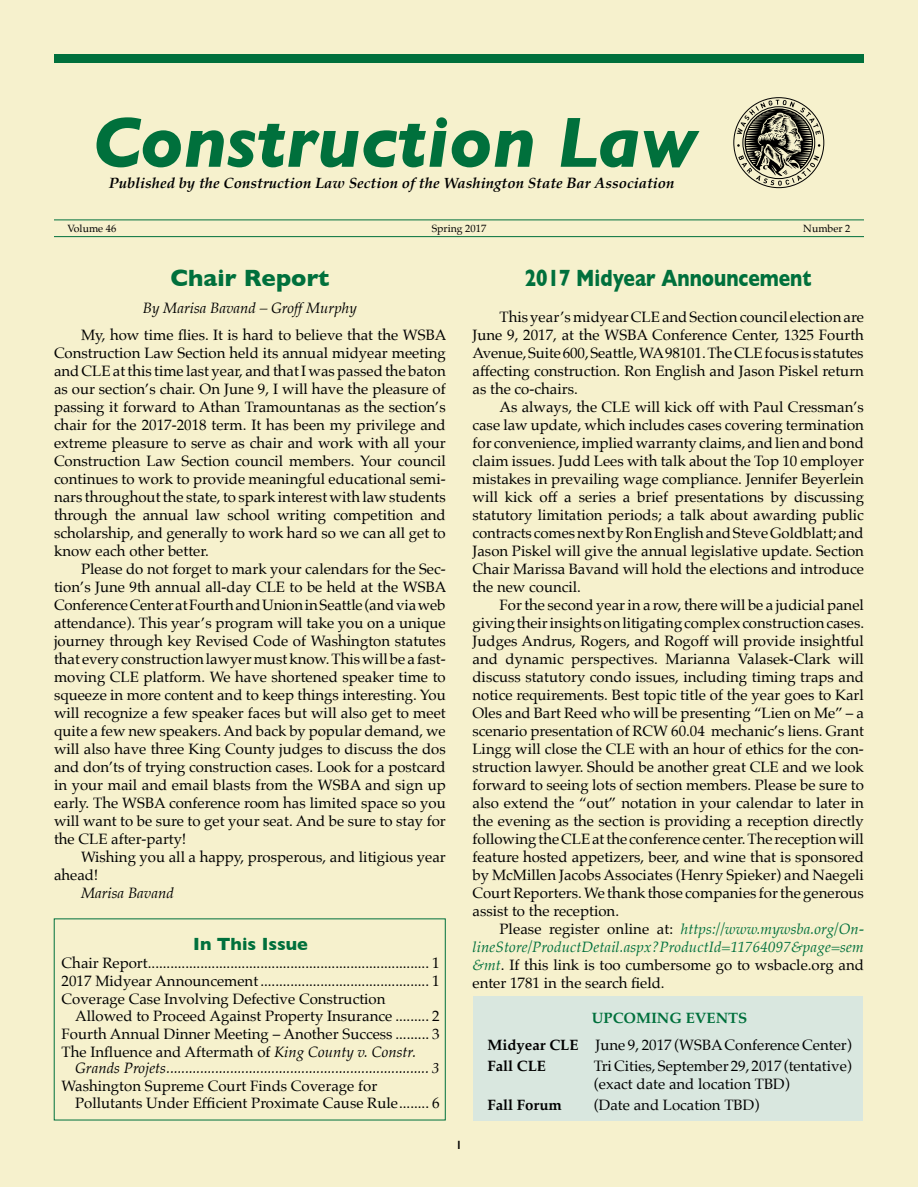
<style>
.page{position:relative;width:918px;height:1188px;background:#fff}
.page>*{position:absolute;margin:0;border:0;box-sizing:border-box;transform-origin:0 0}
.banner{font:italic 700 72px "Gill Sans";color:#00703c}
.title_noline_col_brk{font:700 24px "Gill Sans";color:#00703c;scale:.8 1}
.title_noline{font:700 24px "Gill Sans";color:#00703c}
.TOC_title{font:700 18px "Gill Sans";color:#00703c}
.body{font:15px/18px "Palatino";color:#000;text-align:justify}
.bodywhalfsp{font:15px/18px "Palatino";color:#000;text-align:justify}
.bodywsp{font:15px/18px "Palatino";color:#000;text-align:justify}
.byline{font:italic 15px/16.5px "Palatino";color:#000}
.bodynoind{font:15px/18px "Palatino";color:#000}
.tagline{font:italic 700 15px "Palatino";color:#000}
.bodynoind_whalfsp{font:15px "Palatino";color:#000}
.bodynoind-2{font:700 15px "Palatino";color:#000}
.sub{font:700 15px "Palatino";color:#00703c}
.body-2{font:italic 15px "Palatino";color:#000}
.folio{font:600 12px "Gill Sans";color:#000}
.t1{font:10.5px "Palatino";color:#000}
.s1{font-style:normal}
.s2{font-style:italic;color:#00703c}
.s3{font-weight:700}
</style>
<div class="page">
<div style="left:0;top:0;width:918px;height:1186px;background:#f6f1cd"></div>
<div style="left:54px;top:54px;width:810px;height:9px;background:#00703c"></div>
<hr style="left:54px;top:236px;width:810px;height:1px;background:#00703c">
<hr style="left:54px;top:220px;width:810px;height:1px;background:#00703c">
<div style="left:473px;top:996px;width:390px;height:124px;background:#d9e7df"></div>
<svg style="left:737px;top:100px;width:84px;height:86px"></svg>
<p class="banner" style="left:93px;top:100px;width:606px">Construction Law</p>
<p class="tagline" style="left:109px;top:171px;width:567px">Published by the Construction Law Section of the Washington State Bar Association</p>
<p class="t1" style="left:68px;top:220px;width:50px">Volume 46</p>
<p class="t1" style="left:432px;top:220px;width:56px">Spring 2017</p>
<p class="t1" style="left:803px;top:220px;width:49px">Number 2</p>
<p class="title_noline" style="left:170px;top:264px;width:161px">Chair Report</p>
<p class="byline" style="left:143px;top:300px;width:216px">By Marisa Bavand – Groff Murphy</p>
<p class="bodywhalfsp" style="left:54px;top:326px;width:394px;text-indent:27px">My, how time flies. It is hard to believe that the WSBA Construction Law Section held its annual midyear meeting and CLE at this time last year, and that I was passed the baton as our section’s chair. On June 9, I will have the pleasure of passing it forward to Athan Tramountanas as the section’s chair for the 2017-2018 term. It has been my privilege and extreme pleasure to serve as chair and work with all your Construction Law Section council members. Your council continues to work to provide meaningful educational semi&shy;nars throughout the state, to spark interest with law students through the annual law school writing competition and scholarship, and generally to work hard so we can all get to know each other better.</p>
<p class="body" style="left:54px;top:560px;width:394px;text-indent:27px">Please do not forget to mark your calendars for the Sec&shy;tion’s June 9th annual all-day CLE to be held at the WSBA Conference Center at Fourth and Union in Seattle (and via web attendance). This year’s program will take you on a unique journey through key Revised Code of Washington statutes that every construction lawyer must know. This will be a fast&shy;moving CLE platform. We have shortened speaker time to squeeze in more content and to keep things interesting. You will recognize a few speaker faces but will also get to meet quite a few new speakers. And back by popular demand, we will also have three King County judges to discuss the dos and don’ts of trying construction cases. Look for a postcard in your mail and email blasts from the WSBA and sign up early. The WSBA conference room has limited space so you will want to be sure to get your seat. And be sure to stay for the CLE after-party!</p>
<p class="body" style="left:54px;top:848px;width:393px;text-indent:27px">Wishing you all a happy, prosperous, and litigious year ahead!</p>
<p class="body-2" style="left:81px;top:881px;width:94px">Marisa Bavand</p>
<p class="TOC_title" style="left:193px;top:934px;width:116px">In This Issue</p>
<p class="body" style="left:62px;top:954px;width:380px">Chair Report........................................................................... 1</p>
<p class="body" style="left:62px;top:972px;width:379px">2017 Midyear Announcement............................................. 1</p>
<p class="body" style="left:75px;top:991px;width:366px;line-height:16.5px;text-indent:-13px">Coverage Case Involving Defective Construction<br>Allowed to Proceed Against Property Insurance ......... 2</p>
<p class="body" style="left:62px;top:1025px;width:379px">Fourth Annual Dinner Meeting – Another Success ......... 3</p>
<p class="byline" style="left:75px;top:1043px;width:366px;text-indent:-13px"><span class="s1">The Influence and Aftermath of</span> King County v. Constr.<br>Grands Projets...................................................................... 3</p>
<p class="body" style="left:75px;top:1078px;width:366px;line-height:16.5px;text-indent:-13px">Washington Supreme Court Finds Coverage for<br>Pollutants Under Efficient Proximate Cause Rule........ 6</p>
<p class="folio" style="left:456px;top:1137px;width:8px">1</p>
<p class="title_noline_col_brk" style="left:525px;top:264px;width:360px">2017 Midyear Announcement</p>
<p class="bodywsp" style="left:472px;top:308px;width:393px;text-indent:27px">This year’s midyear CLE and Section council election are June 9, 2017, at the WSBA Conference Center, 1325 Fourth Avenue, Suite 600, Seattle, WA 98101. The CLE focus is statutes affecting construction. Ron English and Jason Piskel return as the co-chairs.</p>
<p class="body" style="left:472px;top:398px;width:393px;text-indent:27px">As always, the CLE will kick off with Paul Cressman’s case law update, which includes cases covering termination for convenience, implied warranty claims, and lien and bond claim issues. Judd Lees with talk about the Top 10 employer mistakes in prevailing wage compliance. Jennifer Beyerlein will kick off a series a brief presentations by discussing statutory limitation periods; a talk about awarding public contracts comes next by Ron English and Steve Goldblatt; and Jason Piskel will give the annual legislative update. Section Chair Marissa Bavand will hold the elections and introduce the new council.</p>
<p class="body" style="left:472px;top:596px;width:393px;text-indent:27px">For the second year in a row, there will be a judicial panel giving their insights on litigating complex construction cases.<br>Judges Andrus, Rogers, and Rogoff will provide insightful and dynamic perspectives. Marianna Valasek-Clark will discuss statutory condo issues, including timing traps and notice requirements. Best topic title of the year goes to Karl Oles and Bart Reed who will be presenting “Lien on Me” – a scenario presentation of RCW 60.04 mechanic’s liens. Grant Lingg will close the CLE with an hour of ethics for the con&shy;struction lawyer. Should be another great CLE and we look forward to seeing lots of section members. Please be sure to also extend the “out” notation in your calendar to later in the evening as the section is providing a reception directly following the CLE at the conference center. The reception will feature hosted appetizers, beer, and wine that is sponsored by McMillen Jacobs Associates (Henry Spieker) and Naegeli Court Reporters. We thank those companies for the generous assist to the reception.</p>
<p class="body" style="left:472px;top:920px;width:393px;text-indent:27px">Please register online at: <span class="s2">https://www.mywsba.org/On&shy;lineStore/ProductDetail.aspx?ProductId=11764097&amp;page=sem &amp;mt</span>. If this link is too cumbersome go to wsbacle.org and enter 1781 in the search field.</p>
<p class="sub" style="left:592px;top:1006px;width:157px">UPCOMING EVENTS</p>
<p class="bodynoind_whalfsp" style="left:487px;top:1033px;width:366px"><span class="s3">Midyear CLE</span> June 9, 2017 (WSBA Conference Center)</p>
<p class="bodynoind-2" style="left:487px;top:1054px;width:60px">Fall CLE</p>
<p class="bodynoind" style="left:594px;top:1057px;width:259px">Tri Cities, September 29, 2017 (tentative) (exact date and location TBD)</p>
<p class="bodynoind-2" style="left:487px;top:1093px;width:76px">Fall Forum</p>
<p class="bodynoind" style="left:594px;top:1096px;width:167px">(Date and Location TBD)</p>
</div>
